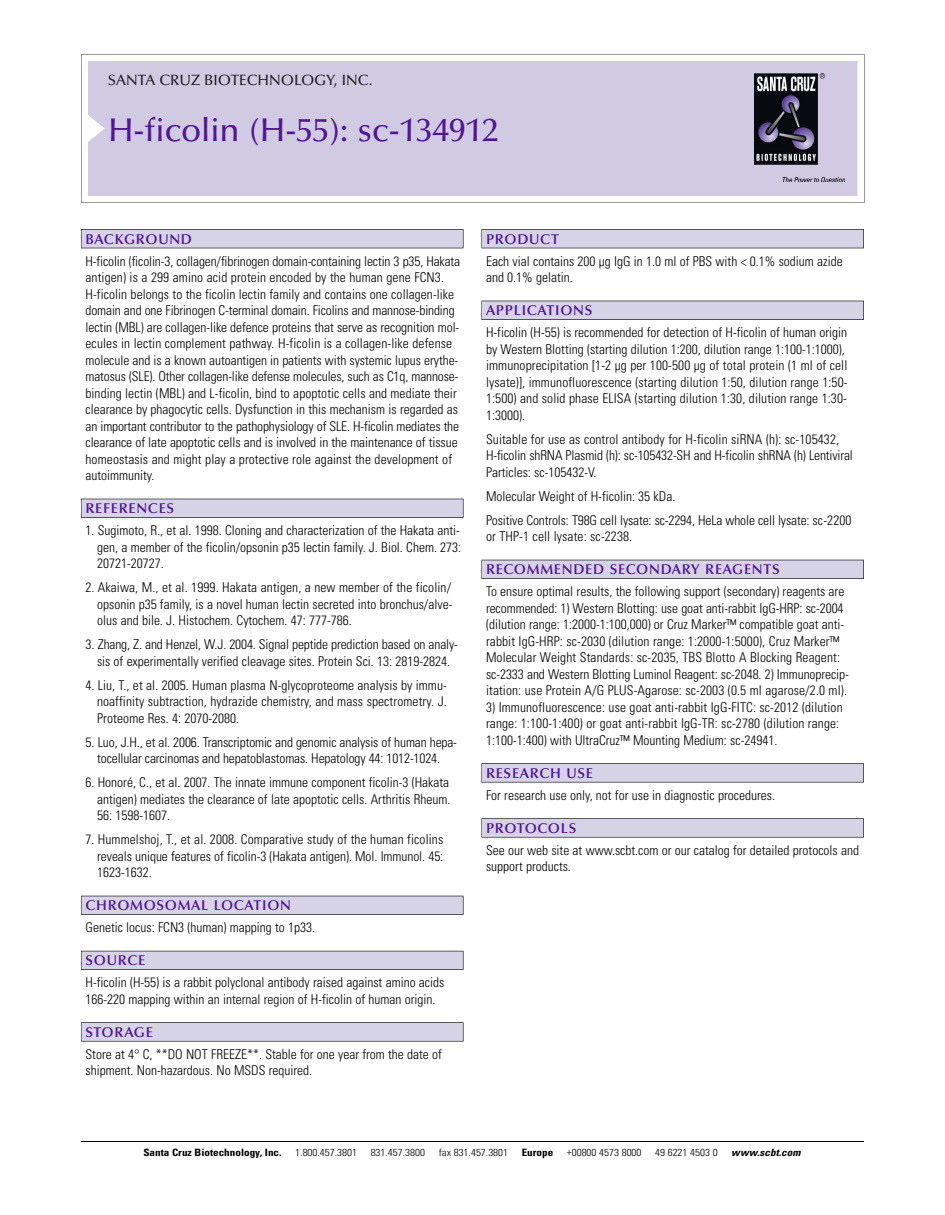
<style>
.page{position:relative;width:945px;height:1215px;background:#fff}
.page>*{position:absolute;margin:0;border:0;box-sizing:border-box;transform-origin:0 0}
.t1{font:500 33px "Optima";color:#511695}
.t2{font:500 15px "Optima";color:#231f20}
.t3{font:600 14.25px "Optima";letter-spacing:.05em;color:#511695}
.t4{font:300 condensed 13.5px/16.5px "Univers";color:#000}
.t5{font:300 condensed 10.2px "Univers";color:#000;scale:1.1 1}
.t6{font:700 condensed 10.2px "Univers";color:#000;scale:1.1 1}
.t7{font:italic 700 condensed 10.2px "Univers";letter-spacing:.005em;color:#000;scale:1.1 1}
</style>
<div class="page">
<svg style="left:81px;top:54px;width:783px;height:149px"></svg>
<div style="left:88px;top:61px;width:769px;height:135px;background:#d1cae3"></div>
<img style="left:755px;top:74px;width:90px;height:108px">
<div style="left:81px;top:229px;width:382px;height:19px;background:#525156"></div>
<div style="left:81px;top:230px;width:382px;height:18px;background:#d7d3e7"></div>
<div style="left:81px;top:499px;width:382px;height:19px;background:#515055"></div>
<div style="left:81px;top:499px;width:382px;height:18px;background:#d7d3e7"></div>
<div style="left:81px;top:896px;width:382px;height:19px;background:#525158"></div>
<div style="left:81px;top:896px;width:382px;height:18px;background:#d7d3e7"></div>
<div style="left:81px;top:951px;width:382px;height:19px;background:#54535a"></div>
<div style="left:81px;top:951px;width:382px;height:18px;background:#d7d3e7"></div>
<svg style="left:81px;top:1022px;width:382px;height:20px"></svg>
<div style="left:81px;top:1023px;width:382px;height:18px;background:#d7d3e7"></div>
<div style="left:482px;top:229px;width:382px;height:19px;background:#525156"></div>
<div style="left:482px;top:230px;width:381px;height:18px;background:#d7d3e7"></div>
<div style="left:482px;top:301px;width:382px;height:19px;background:#515055"></div>
<div style="left:482px;top:301px;width:381px;height:18px;background:#d7d3e7"></div>
<div style="left:482px;top:560px;width:382px;height:19px;background:#525158"></div>
<div style="left:482px;top:560px;width:381px;height:18px;background:#d7d3e7"></div>
<div style="left:482px;top:763px;width:382px;height:19px;background:#575759"></div>
<div style="left:482px;top:764px;width:381px;height:18px;background:#d7d3e7"></div>
<svg style="left:482px;top:818px;width:382px;height:20px"></svg>
<div style="left:482px;top:819px;width:381px;height:18px;background:#d7d3e7"></div>
<hr style="left:81px;top:1141px;width:783px;height:1px;background:#000">
<p class="t2" style="left:108px;top:74px;width:266px">SANTA CRUZ BIOTECHNOLOGY, INC.</p>
<h1 class="t1" style="left:108px;top:117px;width:392px">H-ficolin (H-55): sc-134912</h1>
<p class="t3" style="left:86px;top:233px;width:108px">BACKGROUND</p>
<p class="t4" style="left:86px;top:254px;width:376px">H-ficolin (ficolin-3, collagen/fibrinogen domain-containing lectin 3 p35, Hakata antigen) is a 299 amino acid protein encoded by the human gene FCN3.<br>H-ficolin belongs to the ficolin lectin family and contains one collagen-like domain and one Fibrinogen C-terminal domain. Ficolins and mannose-binding lectin (MBL) are collagen-like defence proteins that serve as recognition mol&shy;ecules in lectin complement pathway. H-ficolin is a collagen-like defense molecule and is a known autoantigen in patients with systemic lupus erythe&shy;matosus (SLE). Other collagen-like defense molecules, such as C1q, mannose&shy;binding lectin (MBL) and L-ficolin, bind to apoptotic cells and mediate their clearance by phagocytic cells. Dysfunction in this mechanism is regarded as an important contributor to the pathophysiology of SLE. H-ficolin mediates the clearance of late apoptotic cells and is involved in the maintenance of tissue homeostasis and might play a protective role against the development of autoimmunity.</p>
<p class="t3" style="left:86px;top:503px;width:90px">REFERENCES</p>
<p class="t4" style="left:97px;top:523px;width:366px;text-align:justify;text-indent:-12px">1. Sugimoto, R., et al. 1998. Cloning and characterization of the Hakata anti&shy;gen, a member of the ficolin/opsonin p35 lectin family. J. Biol. Chem. 273:<br>20721-20727.</p>
<p class="t4" style="left:97px;top:580px;width:357px;text-align:justify;text-indent:-12px">2. Akaiwa, M., et al. 1999. Hakata antigen, a new member of the ficolin/ opsonin p35 family, is a novel human lectin secreted into bronchus/alve&shy;olus and bile. J. Histochem. Cytochem. 47: 777-786.</p>
<p class="t4" style="left:86px;top:637px;width:374px;text-align:center">3. Zhang, Z. and Henzel, W.J. 2004. Signal peptide prediction based on analy&shy;sis of experimentally verified cleavage sites. Protein Sci. 13: 2819-2824.</p>
<p class="t4" style="left:97px;top:678px;width:351px;text-align:justify;text-indent:-12px">4. Liu, T., et al. 2005. Human plasma N-glycoproteome analysis by immu&shy;noaffinity subtraction, hydrazide chemistry, and mass spectrometry. J.<br>Proteome Res. 4: 2070-2080.</p>
<p class="t4" style="left:86px;top:735px;width:373px;text-align:center">5. Luo, J.H., et al. 2006. Transcriptomic and genomic analysis of human hepa&shy;tocellular carcinomas and hepatoblastomas. Hepatology 44: 1012-1024.</p>
<p class="t4" style="left:97px;top:775px;width:355px;text-align:justify;text-indent:-12px">6. Honoré, C., et al. 2007. The innate immune component ficolin-3 (Hakata antigen) mediates the clearance of late apoptotic cells. Arthritis Rheum.<br>56: 1598-1607.</p>
<p class="t4" style="left:97px;top:832px;width:348px;text-align:justify;text-indent:-12px">7. Hummelshoj, T., et al. 2008. Comparative study of the human ficolins reveals unique features of ficolin-3 (Hakata antigen). Mol. Immunol. 45:<br>1623-1632.</p>
<p class="t3" style="left:86px;top:900px;width:207px">CHROMOSOMAL LOCATION</p>
<p class="t4" style="left:86px;top:920px;width:231px">Genetic locus: FCN3 (human) mapping to 1p33.</p>
<p class="t3" style="left:86px;top:955px;width:61px">SOURCE</p>
<p class="t4" style="left:86px;top:975px;width:360px">H-ficolin (H-55) is a rabbit polyclonal antibody raised against amino acids<br>166-220 mapping within an internal region of H-ficolin of human origin.</p>
<p class="t3" style="left:86px;top:1026px;width:69px">STORAGE</p>
<p class="t4" style="left:86px;top:1047px;width:358px">Store at 4° C, **DO NOT FREEZE**. Stable for one year from the date of shipment. Non-hazardous. No MSDS required.</p>
<p class="t3" style="left:486px;top:233px;width:74px">PRODUCT</p>
<p class="t4" style="left:486px;top:254px;width:358px">Each vial contains 200 µg IgG in 1.0 ml of PBS with &lt; 0.1% sodium azide and 0.1% gelatin.</p>
<p class="t3" style="left:486px;top:305px;width:108px">APPLICATIONS</p>
<p class="t4" style="left:486px;top:325px;width:363px">H-ficolin (H-55) is recommended for detection of H-ficolin of human origin by Western Blotting (starting dilution 1:200, dilution range 1:100-1:1000), immunoprecipitation [1-2 µg per 100-500 µg of total protein (1 ml of cell lysate)], immunofluorescence (starting dilution 1:50, dilution range 1:50- 1:500) and solid phase ELISA (starting dilution 1:30, dilution range 1:30- 1:3000).</p>
<p class="t4" style="left:486px;top:432px;width:368px">Suitable for use as control antibody for H-ficolin siRNA (h): sc-105432,<br>H-ficolin shRNA Plasmid (h): sc-105432-SH and H-ficolin shRNA (h) Lentiviral<br>Particles: sc-105432-V.</p>
<p class="t4" style="left:486px;top:485px;width:367px;line-height:24px">Molecular Weight of H-ficolin: 35 kDa.<br>Positive Controls: T98G cell lysate: sc-2294, HeLa whole cell lysate: sc-2200</p>
<p class="t4" style="left:486px;top:529px;width:148px">or THP-1 cell lysate: sc-2238.</p>
<p class="t3" style="left:486px;top:564px;width:295px">RECOMMENDED SECONDARY REAGENTS</p>
<p class="t4" style="left:486px;top:584px;width:364px">To ensure optimal results, the following support (secondary) reagents are recommended: 1) Western Blotting: use goat anti-rabbit IgG-HRP: sc-2004 (dilution range: 1:2000-1:100,000) or Cruz Marker™ compatible goat anti&shy;rabbit IgG-HRP: sc-2030 (dilution range: 1:2000-1:5000), Cruz Marker™ Molecular Weight Standards: sc-2035, TBS Blotto A Blocking Reagent: sc-2333 and Western Blotting Luminol Reagent: sc-2048. 2) Immunoprecip&shy;itation: use Protein A/G PLUS-Agarose: sc-2003 (0.5 ml agarose/2.0 ml).</p>
<p class="t4" style="left:486px;top:700px;width:358px">3) Immunofluorescence: use goat anti-rabbit IgG-FITC: sc-2012 (dilution range: 1:100-1:400) or goat anti-rabbit IgG-TR: sc-2780 (dilution range:<br>1:100-1:400) with UltraCruz™ Mounting Medium: sc-24941.</p>
<p class="t3" style="left:486px;top:767px;width:109px">RESEARCH USE</p>
<p class="t4" style="left:486px;top:788px;width:290px">For research use only, not for use in diagnostic procedures.</p>
<p class="t3" style="left:486px;top:822px;width:92px">PROTOCOLS</p>
<p class="t4" style="left:486px;top:843px;width:375px">See our web site at www.scbt.com or our catalog for detailed protocols and support products.</p>
<p class="t6" style="left:143px;top:1148px;width:127px">Santa Cruz Biotechnology, Inc.</p>
<p class="t5" style="left:295px;top:1148px;width:58px">1.800.457.3801</p>
<p class="t5" style="left:371px;top:1148px;width:51px">831.457.3800</p>
<p class="t5" style="left:439px;top:1148px;width:65px">fax 831.457.3801</p>
<p class="t6" style="left:522px;top:1148px;width:30px">Europe</p>
<p class="t5" style="left:567px;top:1148px;width:69px">+00800 4573 8000</p>
<p class="t5" style="left:655px;top:1148px;width:58px">49 6221 4503 0</p>
<p class="t7" style="left:731px;top:1148px;width:64px">www.scbt.com</p>
</div>
